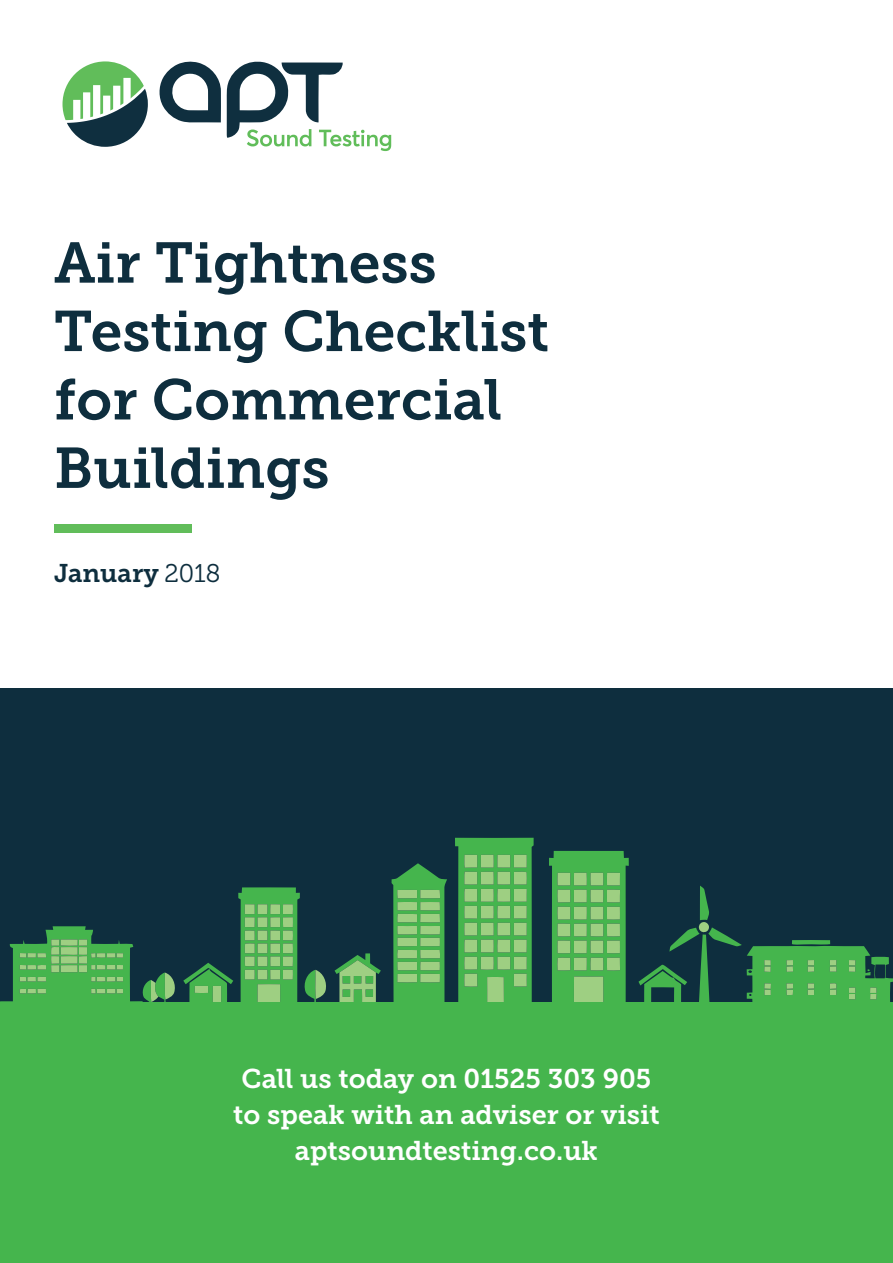
<style>
.page{position:relative;width:893px;height:1263px;background:#fff}
.page>*{position:absolute;margin:0;border:0;box-sizing:border-box;transform-origin:0 0}
.t1{font:57px/68.4px "Museo Slab 700";color:#0e2e3e}
.t2{font:27px "Museo Slab 700";color:#fff}
.t3{font:25.5px "Museo Slab 700";color:#0e2e3e}
.s1{font-family:"Museo 300"}
</style>
<div class="page">
<svg style="left:63px;top:61px;width:85px;height:86px"></svg>
<svg style="left:159px;top:61px;width:232px;height:90px"></svg>
<div style="left:54px;top:524px;width:137px;height:9px;background:#61bd5a"></div>
<div style="left:0;top:689px;width:893px;height:371px;background:#0e2e3e"></div>
<svg style="left:392px;top:863px;width:55px;height:140px"></svg>
<div style="left:397px;top:890px;width:20px;height:8px;background:#9ecf82"></div>
<div style="left:420px;top:890px;width:20px;height:8px;background:#9ecf82"></div>
<div style="left:397px;top:902px;width:20px;height:8px;background:#9ecf82"></div>
<div style="left:420px;top:902px;width:20px;height:8px;background:#9ecf82"></div>
<div style="left:397px;top:914px;width:20px;height:8px;background:#9ecf82"></div>
<div style="left:420px;top:914px;width:20px;height:9px;background:#9ecf82"></div>
<div style="left:397px;top:926px;width:20px;height:8px;background:#9ecf82"></div>
<div style="left:420px;top:926px;width:20px;height:8px;background:#9ecf82"></div>
<div style="left:397px;top:938px;width:20px;height:8px;background:#9ecf82"></div>
<div style="left:420px;top:937px;width:20px;height:9px;background:#9ecf82"></div>
<div style="left:397px;top:950px;width:20px;height:8px;background:#9ecf82"></div>
<div style="left:420px;top:950px;width:20px;height:8px;background:#9ecf82"></div>
<svg style="left:335px;top:953px;width:46px;height:50px"></svg>
<div style="left:397px;top:962px;width:20px;height:8px;background:#9ecf82"></div>
<div style="left:420px;top:962px;width:20px;height:8px;background:#9ecf82"></div>
<div style="left:397px;top:974px;width:20px;height:8px;background:#9ecf82"></div>
<div style="left:420px;top:974px;width:20px;height:8px;background:#9ecf82"></div>
<svg style="left:549px;top:851px;width:80px;height:152px;background:#61b15f"></svg>
<svg style="left:455px;top:838px;width:79px;height:165px;background:#64b361"></svg>
<svg style="left:183px;top:887px;width:145px;height:116px"></svg>
<svg style="left:0;top:926px;width:177px;height:77px"></svg>
<svg style="left:638px;top:885px;width:255px;height:118px"></svg>
<div style="left:0;top:1003px;width:893px;height:260px;background:#45b54d"></div>
<p class="t1" style="left:54px;top:229px;width:384px">Air Tightness</p>
<p class="t1" style="left:54px;top:297px;width:497px">Testing Checklist for Commercial</p>
<p class="t1" style="left:54px;top:434px;width:277px">Buildings</p>
<p class="t3" style="left:54px;top:558px;width:168px">January <span class="s1">2018</span></p>
<p class="t2" style="left:242px;top:1064px;width:411px">Call us today on 01525 303 905</p>
<p class="t2" style="left:233px;top:1100px;width:428px">to speak with an adviser or visit</p>
<p class="t2" style="left:295px;top:1136px;width:305px">aptsoundtesting.co.uk</p>
</div>
